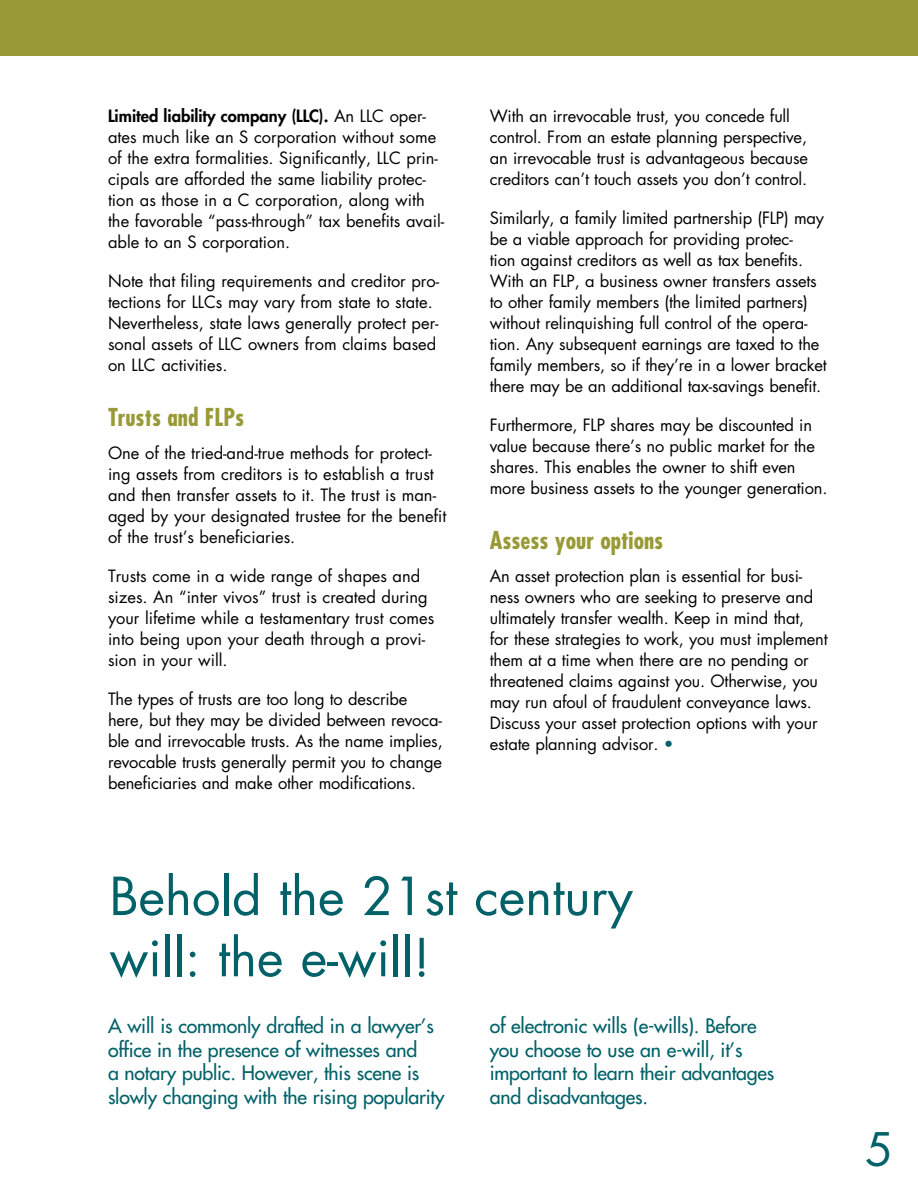
<style>
.page{position:relative;width:918px;height:1188px;background:#fff}
.page>*{position:absolute;margin:0;border:0;box-sizing:border-box;transform-origin:0 0}
.t1{font:51px/61.2px "Futura Std";color:#006168}
.t2{font:45px "Futura Std";color:#006168}
.t3{font:700 condensed 24px "Futura Std";color:#989a37}
.t4{font:500 19.5px/23.4px "Futura Std";letter-spacing:-.01em;color:#006168}
.t5{font:16.5px/21px "Futura Std";letter-spacing:-.01em;color:#000}
.s1{font-weight:800}
.s2{color:#006168}
</style>
<div class="page">
<div style="left:0;top:0;width:918px;height:55px;background:#989a37"></div>
<p class="t5" style="left:108px;top:105px;width:338px"><span class="s1">Limited liability company (LLC).</span> An LLC oper&shy;ates much like an S corporation without some of the extra formalities. Significantly, LLC prin&shy;cipals are afforded the same liability protec&shy;tion as those in a C corporation, along with the favorable “pass-through” tax benefits avail&shy;able to an S corporation.</p>
<p class="t5" style="left:108px;top:270px;width:333px">Note that filing requirements and creditor pro&shy;tections for LLCs may vary from state to state.<br>Nevertheless, state laws generally protect per&shy;sonal assets of LLC owners from claims based on LLC activities.</p>
<h3 class="t3" style="left:108px;top:402px;width:138px">Trusts and FLPs</h3>
<p class="t5" style="left:108px;top:443px;width:340px">One of the tried-and-true methods for protect&shy;ing assets from creditors is to establish a trust and then transfer assets to it. The trust is man&shy;aged by your designated trustee for the benefit of the trust’s beneficiaries.</p>
<p class="t5" style="left:108px;top:566px;width:328px">Trusts come in a wide range of shapes and sizes. An “inter vivos” trust is created during your lifetime while a testamentary trust comes into being upon your death through a provi&shy;sion in your will.</p>
<p class="t5" style="left:108px;top:689px;width:336px">The types of trusts are too long to describe here, but they may be divided between revoca&shy;ble and irrevocable trusts. As the name implies, revocable trusts generally permit you to change beneficiaries and make other modifications.</p>
<p class="t5" style="left:490px;top:105px;width:320px">With an irrevocable trust, you concede full control. From an estate planning perspective, an irrevocable trust is advantageous because creditors can’t touch assets you don’t control.</p>
<p class="t5" style="left:490px;top:207px;width:339px">Similarly, a family limited partnership (FLP) may be a viable approach for providing protec-<br>tion against creditors as well as tax benefits.<br>With an FLP, a business owner transfers assets to other family members (the limited partners) without relinquishing full control of the opera&shy;tion. Any subsequent earnings are taxed to the family members, so if they’re in a lower bracket there may be an additional tax-savings benefit.</p>
<p class="t5" style="left:490px;top:414px;width:339px">Furthermore, FLP shares may be discounted in value because there’s no public market for the shares. This enables the owner to shift even more business assets to the younger generation.</p>
<h3 class="t3" style="left:490px;top:525px;width:175px">Assess your options</h3>
<p class="t5" style="left:490px;top:566px;width:340px">An asset protection plan is essential for busi&shy;ness owners who are seeking to preserve and ultimately transfer wealth. Keep in mind that,<br>for these strategies to work, you must implement them at a time when there are no pending or threatened claims against you. Otherwise, you may run afoul of fraudulent conveyance laws.<br>Discuss your asset protection options with your estate planning advisor. <span class="s2">•</span></p>
<h1 class="t1" style="left:110px;top:866px;width:525px">Behold the 21st century will: the e-will!</h1>
<p class="t4" style="left:108px;top:1015px;width:338px">A will is commonly drafted in a lawyer’s office in the presence of witnesses and<br>a notary public. However, this scene is slowly changing with the rising popularity</p>
<p class="t4" style="left:490px;top:1015px;width:286px">of electronic wills (e-wills). Before you choose to use an e-will, it’s important to learn their advantages and disadvantages.</p>
<h2 class="t2" style="left:865px;top:1120px;width:29px">5</h2>
</div>
